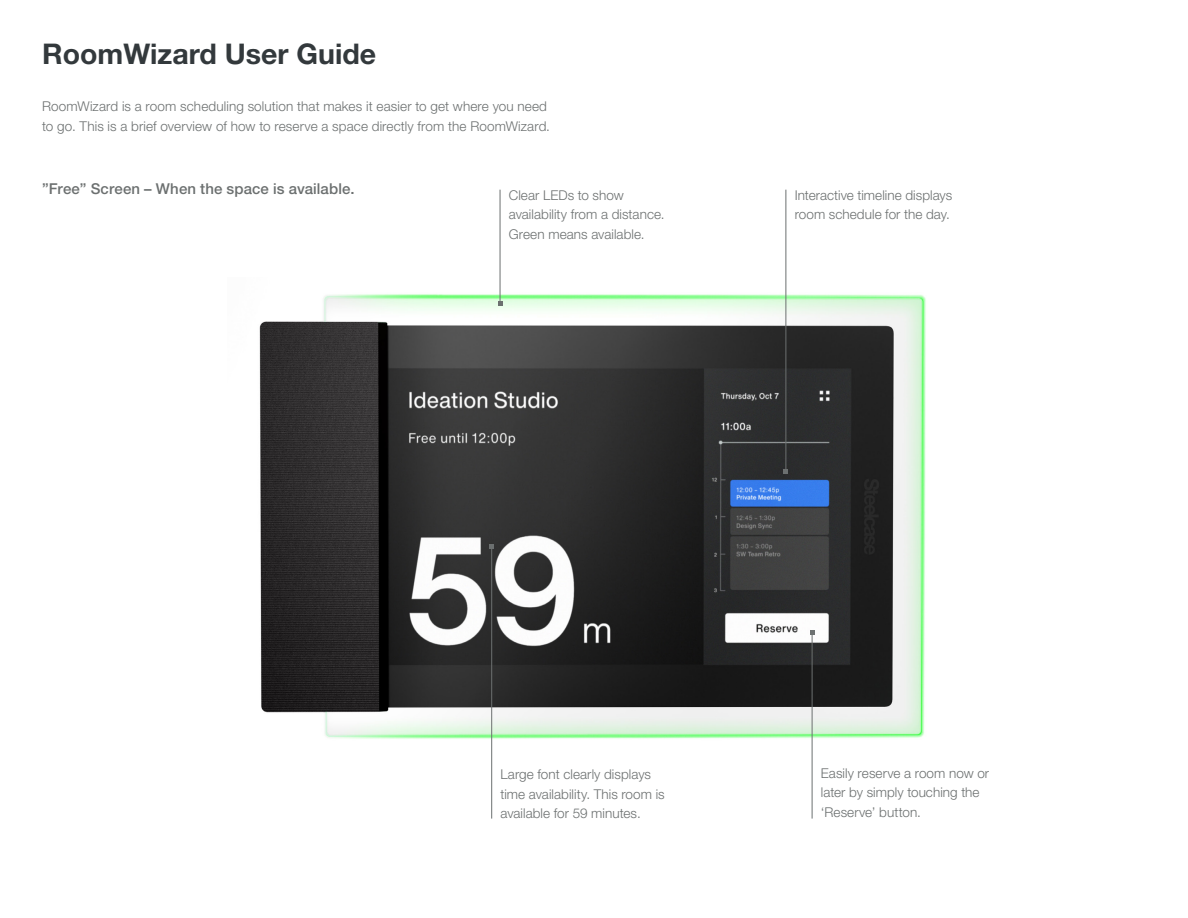
<style>
.page{position:relative;width:1188px;height:918px;background:#fff}
.page>*{position:absolute;margin:0;border:0;box-sizing:border-box;transform-origin:0 0}
.Headline__large_gap{font:700 28.5px "Helvetica Neue LT Pro";color:#33393c}
.Body_Copy_-_MOD{font:500 15px "Helvetica Neue LT Pro";letter-spacing:.005em;color:#6c7070}
.Callout_Body_-_MOD{font:300 13.5px/19.5px "Helvetica Neue LT Pro";letter-spacing:.005em;color:#6c7070}
.Body_Copy_-_MOD-2{font:300 13.5px/19.5px "Helvetica Neue LT Pro";letter-spacing:.01em;color:#6c7070}
</style>
<div class="page">
<img style="left:259px;top:277px;width:667px;height:476px">
<hr style="left:500px;top:190px;width:1px;height:113px;background:#6c7070">
<svg style="left:498px;top:301px;width:4px;height:4px"></svg>
<hr style="left:491px;top:547px;width:1px;height:272px;background:#6c7070">
<svg style="left:490px;top:545px;width:4px;height:4px"></svg>
<hr style="left:812px;top:632px;width:1px;height:187px;background:#6c7070">
<svg style="left:810px;top:630px;width:4px;height:4px"></svg>
<hr style="left:785px;top:190px;width:1px;height:281px;background:#6c7070">
<svg style="left:784px;top:469px;width:4px;height:4px"></svg>
<p class="Headline__large_gap" style="left:42px;top:35px;width:335px">RoomWizard User Guide</p>
<p class="Body_Copy_-_MOD-2" style="left:42px;top:96px;width:509px">RoomWizard is a room scheduling solution that makes it easier to get where you need to go. This is a brief overview of how to reserve a space directly from the RoomWizard.</p>
<p class="Body_Copy_-_MOD" style="left:42px;top:179px;width:314px">”Free” Screen – When the space is available.</p>
<p class="Callout_Body_-_MOD" style="left:509px;top:185px;width:157px">Clear LEDs to show availability from a distance.<br>Green means available.</p>
<p class="Callout_Body_-_MOD" style="left:795px;top:185px;width:159px">Interactive timeline displays room schedule for the day.</p>
<p class="Callout_Body_-_MOD" style="left:500px;top:765px;width:166px">Large font clearly displays time availability. This room is available for 59 minutes.</p>
<p class="Callout_Body_-_MOD" style="left:821px;top:763px;width:170px">Easily reserve a room now or later by simply touching the ‘Reserve’ button.</p>
</div>
